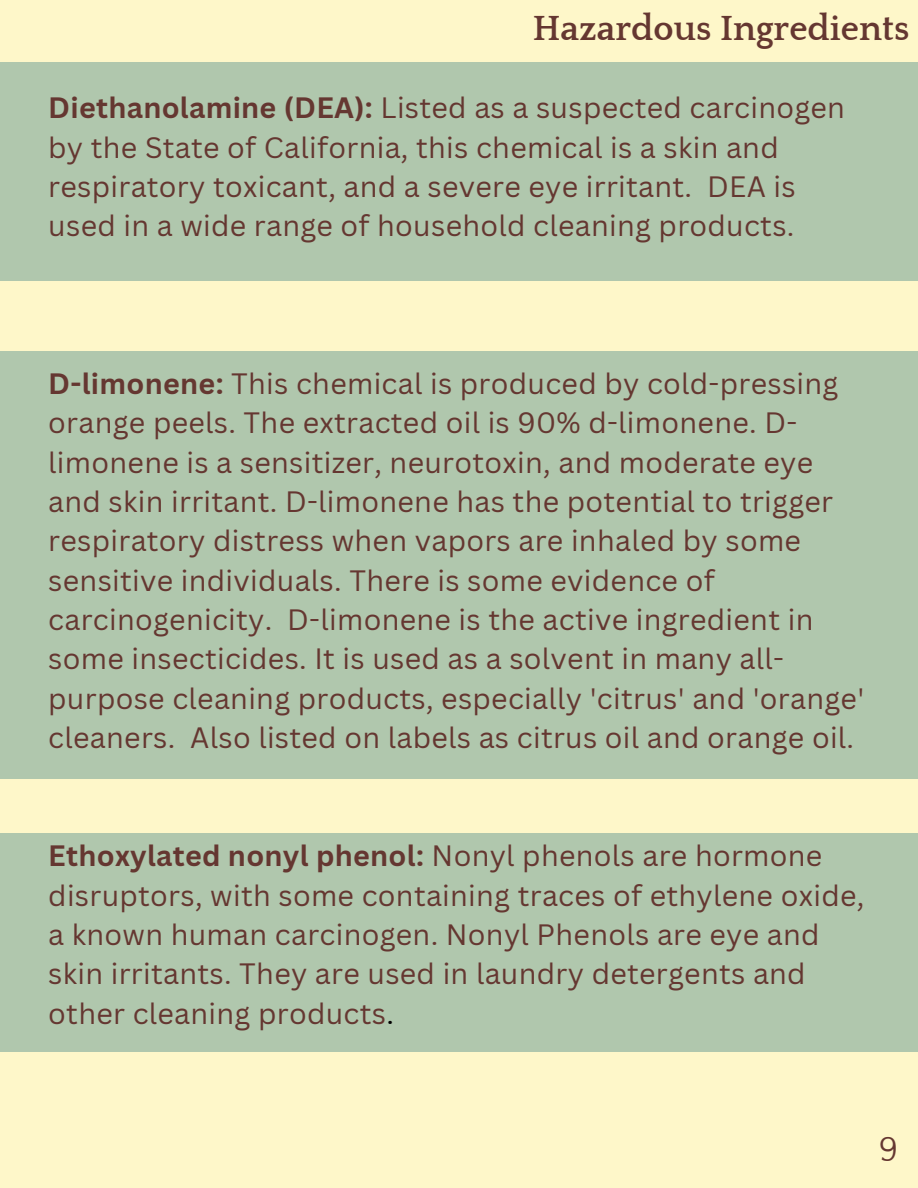
<style>
.page{position:relative;width:918px;height:1188px;background:#fef7c9}
.page>*{position:absolute;margin:0;border:0;box-sizing:border-box;transform-origin:0 0}
.t1{font:700 35.85px "Quattrocento";color:#653731}
.t2{font:35.85px "Quattrocento";color:#653731}
.t3{font:28.65px/39.3px "Canva Sans";letter-spacing:.01em;color:#653731}
.s1{font-weight:700}
.s2{color:#000}
</style>
<div class="page">
<div style="left:0;top:62px;width:918px;height:219px;background:#b0c7ad"></div>
<div style="left:0;top:351px;width:918px;height:428px;background:#b0c7ad"></div>
<div style="left:0;top:833px;width:918px;height:219px;background:#b0c7ad"></div>
<p class="t1" style="left:533px;top:9px;width:378px">Hazardous Ingredients</p>
<p class="t3" style="left:48px;top:87px;width:798px"><span class="s1">Diethanolamine (DEA):</span> Listed as a suspected carcinogen by the State of California, this chemical is a skin and respiratory toxicant, and a severe eye irritant. DEA is used in a wide range of household cleaning products.</p>
<p class="t3" style="left:48px;top:363px;width:818px"><span class="s1">D-limonene:</span> This chemical is produced by cold-pressing orange peels. The extracted oil is 90% d-limonene. D&shy;limonene is a sensitizer, neurotoxin, and moderate eye and skin irritant. D-limonene has the potential to trigger respiratory distress when vapors are inhaled by some sensitive individuals. There is some evidence of carcinogenicity. D-limonene is the active ingredient in some insecticides. It is used as a solvent in many all&shy;purpose cleaning products, especially 'citrus' and 'orange' cleaners. Also listed on labels as citrus oil and orange oil.</p>
<p class="t3" style="left:48px;top:836px;width:818px"><span class="s1">Ethoxylated nonyl phenol:</span> Nonyl phenols are hormone disruptors, with some containing traces of ethylene oxide, a known human carcinogen. Nonyl Phenols are eye and skin irritants. They are used in laundry detergents and other cleaning products<span class="s2">.</span></p>
<p class="t2" style="left:879px;top:1131px;width:21px">9</p>
</div>
